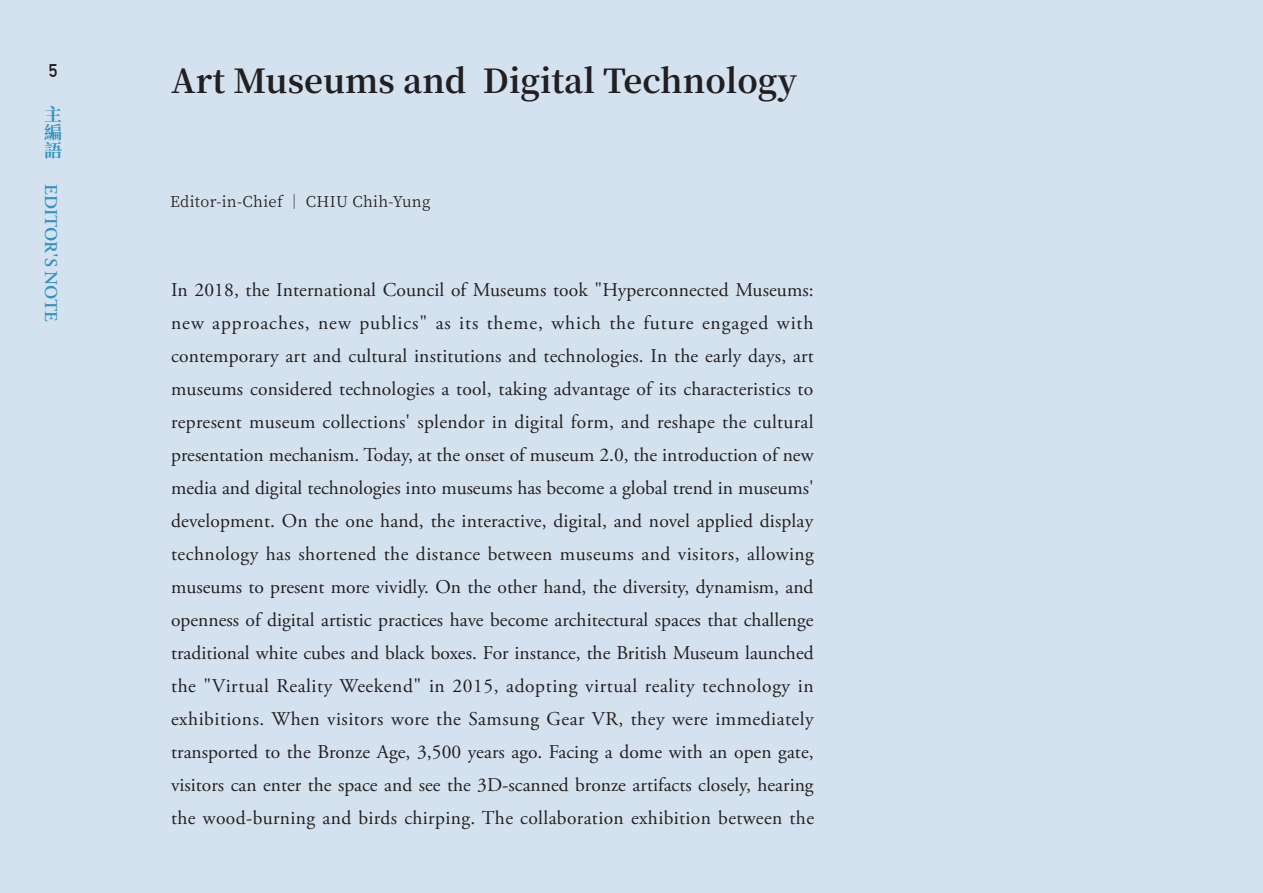
<style>
.page{position:relative;width:1263px;height:893px;background:#d4e2f0}
.page>*{position:absolute;margin:0;border:0;box-sizing:border-box;transform-origin:0 0}
.t1{font:700 33px "Source Han Serif TC";color:#231f20}
.t2{font:19.5px/33px "Adobe Garamond Pro";letter-spacing:.02em;color:#231f20;text-align:justify}
.t3{font:600 18px "Adobe Garamond Pro";color:#3592c0}
.t4{font:700 18px/18px "Source Han Serif TC";color:#3592c0;text-align:justify}
.t5{font:700 18px "DIN Alternate";color:#231f20}
.t6{font:15px "Source Han Serif TC";letter-spacing:.02em;color:#231f20}
</style>
<div class="page">
<p class="t5" style="left:49px;top:57px;width:10px">5</p>
<p class="t4" style="left:44px;top:106px;width:19px">主編語</p>
<p class="t3" style="left:61px;top:184px;width:138px;rotate:90deg">EDITOR'S NOTE</p>
<h1 class="t1" style="left:171px;top:62px;width:627px">Art Museums and Digital Technology</h1>
<p class="t6" style="left:170px;top:193px;width:262px">Editor-in-Chief ︱ CHIU Chih-Yung</p>
<p class="t2" style="left:171px;top:274px;width:644px">In 2018, the International Council of Museums took "Hyperconnected Museums: new approaches, new publics" as its theme, which the future engaged with contemporary art and cultural institutions and technologies. In the early days, art museums considered technologies a tool, taking advantage of its characteristics to represent museum collections' splendor in digital form, and reshape the cultural presentation mechanism. Today, at the onset of museum 2.0, the introduction of new media and digital technologies into museums has become a global trend in museums' development. On the one hand, the interactive, digital, and novel applied display technology has shortened the distance between museums and visitors, allowing museums to present more vividly. On the other hand, the diversity, dynamism, and openness of digital artistic practices have become architectural spaces that challenge traditional white cubes and black boxes. For instance, the British Museum launched the "Virtual Reality Weekend" in 2015, adopting virtual reality technology in exhibitions. When visitors wore the Samsung Gear VR, they were immediately transported to the Bronze Age, 3,500 years ago. Facing a dome with an open gate, visitors can enter the space and see the 3D-scanned bronze artifacts closely, hearing the wood-burning and birds chirping. The collaboration exhibition between the</p>
</div>
